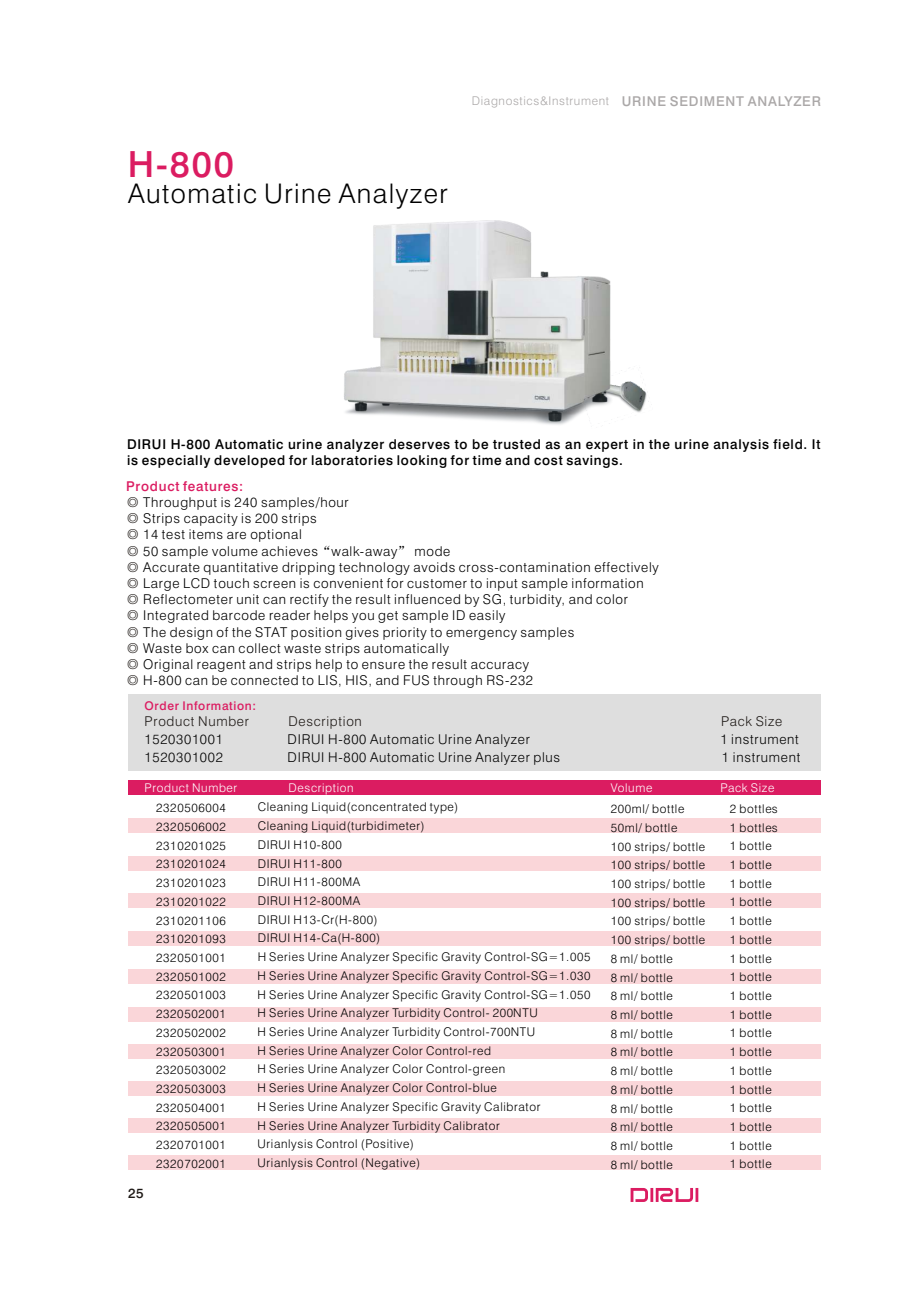
<style>
.page{position:relative;width:919px;height:1289px;background:#fff}
.page>*{position:absolute;margin:0;border:0;box-sizing:border-box;transform-origin:0 0}
.t1{font:500 36px "Swiss 721 BT";color:#db1c61}
.t2{font:300 27px "Swiss 721 BT";letter-spacing:.055em;color:#000}
.t3{font:300 13.5px/16.2px "Swiss 721 BT";letter-spacing:.055em;color:#000}
.t4{font:500 13.5px/16.2px "Swiss 721 BT";letter-spacing:.055em;color:#000}
.t5{font:300 13.5px "Swiss 721 BT";letter-spacing:.055em;color:#1f1a17}
.t6{font:500 13.5px "Swiss 721 BT";letter-spacing:.055em;color:#db1c61}
.t7{font:500 13.5px "Swiss 721 BT";color:#1f1a17}
.t8{font:300 12px/18.8px "Swiss 721 BT";letter-spacing:.055em;color:#000}
.t9{font:300 12px "Swiss 721 BT";letter-spacing:.055em;color:#aba8a8}
.t10{font:300 12px "Swiss 721 BT";letter-spacing:.055em;color:#fff}
.t11{font:500 12px "Swiss 721 BT";letter-spacing:.055em;color:#db1c61}
.s1{font-weight:500;font-size:13.5px}
.s2{font-family:"Sim Sun";font-weight:400;color:#1f1a17}
.s3{font-family:"Sim Sun";font-weight:400}
</style>
<div class="page">
<div style="left:128px;top:1118px;width:692px;height:15px;background:#fad6d9"></div>
<div style="left:128px;top:1081px;width:692px;height:15px;background:#fad6d9"></div>
<div style="left:128px;top:1043px;width:692px;height:15px;background:#fad6d9"></div>
<div style="left:128px;top:1006px;width:692px;height:15px;background:#fad6d9"></div>
<div style="left:128px;top:968px;width:692px;height:15px;background:#fad6d9"></div>
<div style="left:128px;top:931px;width:692px;height:14px;background:#fad6d9"></div>
<div style="left:128px;top:818px;width:692px;height:15px;background:#fad6d9"></div>
<div style="left:128px;top:855px;width:692px;height:15px;background:#fad6d9"></div>
<div style="left:128px;top:893px;width:692px;height:15px;background:#fad6d9"></div>
<div style="left:128px;top:780px;width:692px;height:15px;background:#db1c61"></div>
<div style="left:128px;top:694px;width:692px;height:76px;background:#dedede"></div>
<div style="left:128px;top:1155px;width:692px;height:15px;background:#fad6d9"></div>
<img style="left:614px;top:367px;width:35px;height:51px">
<img style="left:344px;top:221px;width:270px;height:204px">
<svg style="left:630px;top:1188px;width:68px;height:13px"></svg>
<h1 class="t1" style="left:128px;top:150px;width:108px">H-800</h1>
<h2 class="t2" style="left:128px;top:183px;width:321px">Automatic Urine Analyzer</h2>
<p class="t9" style="left:472px;top:96px;width:350px">Diagnostics&amp;Instrument <span class="s1">URINE SEDIMENT ANALYZER</span></p>
<p class="t4" style="left:127px;top:437px;width:694px">DIRUI H-800 Automatic urine analyzer deserves to be trusted as an expert in the urine analysis field. It is especially developed for laboratories looking for time and cost savings.</p>
<p class="t3" style="left:126px;top:495px;width:534px"><span class="s2">◎</span> Throughput is 240 samples/hour<br><span class="s2">◎</span> Strips capacity is 200 strips<br><span class="s2">◎</span> 14 test items are optional<br><span class="s2">◎</span> 50 sample volume achieves<span class="s3">“</span>walk-away<span class="s3">”</span> mode<br><span class="s2">◎</span> Accurate quantitative dripping technology avoids cross-contamination effectively <span class="s2">◎</span> Large LCD touch screen is convenient for customer to input sample information <span class="s2">◎</span> Reflectometer unit can rectify the result influenced by SG, turbidity, and color<br><span class="s2">◎</span> Integrated barcode reader helps you get sample ID easily<br><span class="s2">◎</span> The design of the STAT position gives priority to emergency samples<br><span class="s2">◎</span> Waste box can collect waste strips automatically<br><span class="s2">◎</span> Original reagent and strips help to ensure the result accuracy<br><span class="s2">◎</span> H-800 can be connected to LIS, HIS, and FUS through RS-232</p>
<p class="t6" style="left:126px;top:481px;width:119px">Product features:</p>
<p class="t11" style="left:145px;top:701px;width:113px">Order Information:</p>
<p class="t5" style="left:145px;top:715px;width:106px">Product Number</p>
<p class="t5" style="left:288px;top:715px;width:75px">Description</p>
<p class="t5" style="left:721px;top:715px;width:63px">Pack Size</p>
<p class="t3" style="left:145px;top:732px;width:80px">1520301001</p>
<p class="t3" style="left:287px;top:732px;width:244px">DIRUI H-800 Automatic Urine Analyzer</p>
<p class="t3" style="left:720px;top:732px;width:80px">1 instrument</p>
<p class="t3" style="left:145px;top:750px;width:80px">1520301002</p>
<p class="t3" style="left:287px;top:750px;width:274px">DIRUI H-800 Automatic Urine Analyzer plus</p>
<p class="t3" style="left:722px;top:750px;width:80px">1 instrument</p>
<p class="t10" style="left:145px;top:782px;width:94px">Product Number</p>
<p class="t10" style="left:288px;top:782px;width:67px">Description</p>
<p class="t10" style="left:610px;top:782px;width:43px">Volume</p>
<p class="t10" style="left:720px;top:783px;width:56px">Pack Size</p>
<p class="t8" style="left:156px;top:799px;width:71px;text-align:justify">2320506004<br>2320506002<br>2310201025<br>2310201024<br>2310201023<br>2310201022<br>2310201106<br>2310201093<br>2320501001<br>2320501002<br>2320501003<br>2320502001<br>2320502002<br>2320503001<br>2320503002<br>2320503003<br>2320504001<br>2320505001<br>2320701001<br>2320702001</p>
<p class="t8" style="left:257px;top:799px;width:334px">Cleaning Liquid(concentrated type)<br>Cleaning Liquid(turbidimeter)<br>DIRUI H10-800<br>DIRUI H11-800<br>DIRUI H11-800MA<br>DIRUI H12-800MA<br>DIRUI H13-Cr(H-800)<br>DIRUI H14-Ca(H-800)<br>H Series Urine Analyzer Specific Gravity Control-SG=1.005<br>H Series Urine Analyzer Specific Gravity Control-SG=1.030<br>H Series Urine Analyzer Specific Gravity Control-SG=1.050<br>H Series Urine Analyzer Turbidity Control- 200NTU<br>H Series Urine Analyzer Turbidity Control-700NTU<br>H Series Urine Analyzer Color Control-red<br>H Series Urine Analyzer Color Control-green<br>H Series Urine Analyzer Color Control-blue<br>H Series Urine Analyzer Specific Gravity Calibrator<br>H Series Urine Analyzer Turbidity Calibrator<br>Urianlysis Control (Positive)<br>Urianlysis Control (Negative)</p>
<p class="t8" style="left:610px;top:800px;width:96px">200ml/ bottle<br>50ml/ bottle<br>100 strips/ bottle<br>100 strips/ bottle<br>100 strips/ bottle<br>100 strips/ bottle<br>100 strips/ bottle<br>100 strips/ bottle<br>8 ml/ bottle<br>8 ml/ bottle<br>8 ml/ bottle<br>8 ml/ bottle<br>8 ml/ bottle<br>8 ml/ bottle<br>8 ml/ bottle<br>8 ml/ bottle<br>8 ml/ bottle<br>8 ml/ bottle<br>8 ml/ bottle<br>8 ml/ bottle</p>
<p class="t8" style="left:730px;top:800px;width:49px">2 bottles<br>1 bottles<br>1 bottle<br>1 bottle<br>1 bottle<br>1 bottle<br>1 bottle<br>1 bottle<br>1 bottle<br>1 bottle<br>1 bottle<br>1 bottle<br>1 bottle<br>1 bottle<br>1 bottle<br>1 bottle<br>1 bottle<br>1 bottle<br>1 bottle<br>1 bottle</p>
<p class="t7" style="left:128px;top:1187px;width:17px">25</p>
</div>
